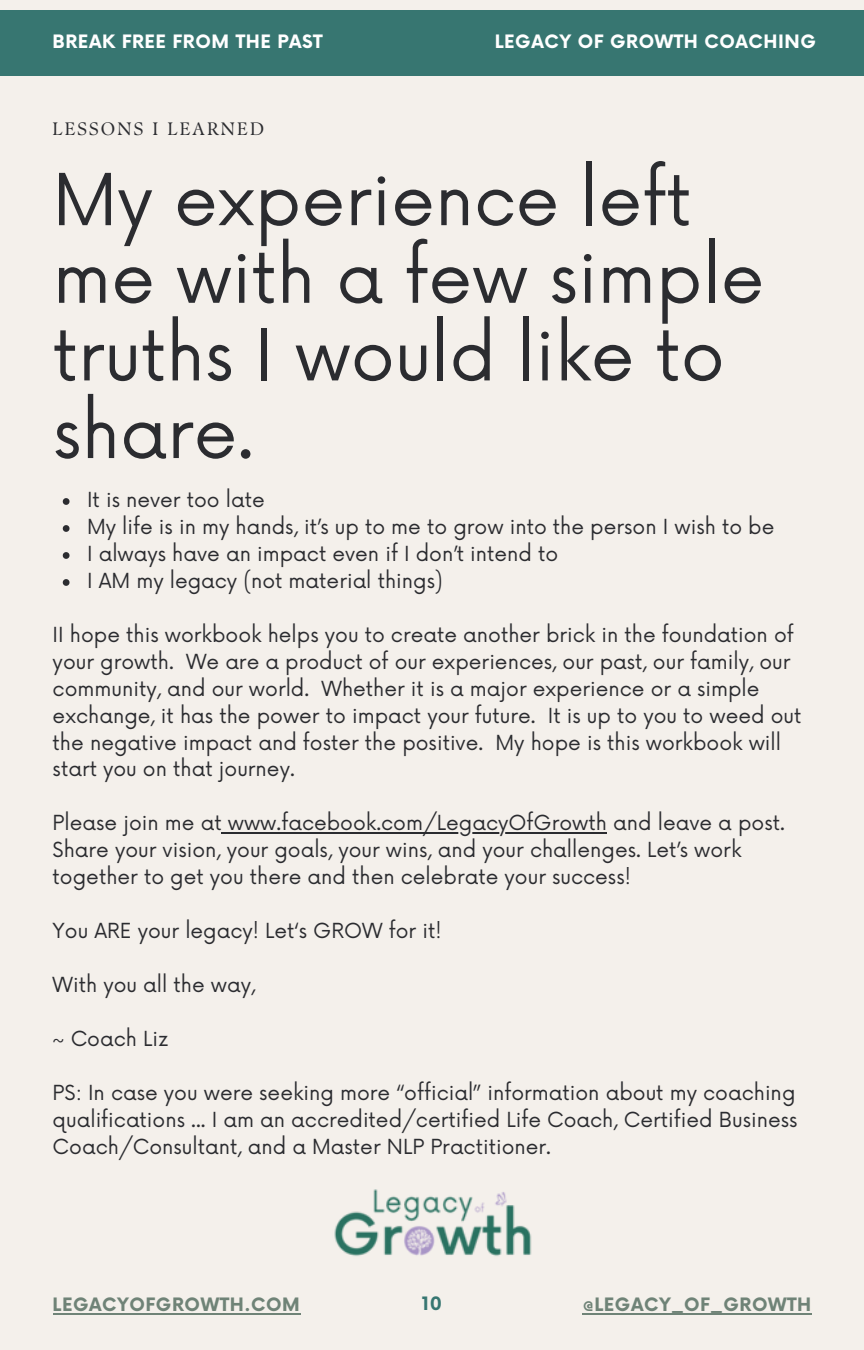
<style>
.page{position:relative;width:864px;height:1350px;background:#f4f0eb}
.page>*{position:absolute;margin:0;border:0;box-sizing:border-box;transform-origin:0 0}
.t1{font:69.75px/77.6px "Now";color:#2b2c30}
.t2{font:20.25px/27px "Now";color:#2b2c30}
.t3{font:700 18px "Now";letter-spacing:.03em;color:#fff}
.t4{font:700 18px "Now";letter-spacing:.03em;color:#6f8377}
.t5{font:18px "TY Serif D";letter-spacing:.12em;color:#2b2c30}
.t6{font:700 18px "Now";color:#377671}
</style>
<div class="page">
<svg style="left:63px;top:498px;width:7px;height:7px"></svg>
<svg style="left:63px;top:525px;width:7px;height:7px"></svg>
<svg style="left:63px;top:552px;width:7px;height:7px"></svg>
<svg style="left:63px;top:579px;width:7px;height:7px"></svg>
<hr style="left:222px;top:832px;width:385px;height:2px;background:#2b2c30">
<img style="left:334px;top:1189px;width:198px;height:68px">
<div style="left:0;top:10px;width:864px;height:66px;background:#377671"></div>
<hr style="left:53px;top:1313px;width:247px;height:1px;background:#6f8377">
<hr style="left:583px;top:1313px;width:229px;height:1px;background:#6f8377">
<h2 class="t3" style="left:53px;top:31px;width:272px">BREAK FREE FROM THE PAST</h2>
<p class="t3" style="left:495px;top:31px;width:323px">LEGACY OF GROWTH COACHING</p>
<h2 class="t5" style="left:53px;top:118px;width:213px">LESSONS I LEARNED</h2>
<h2 class="t1" style="left:53px;top:165px;width:713px">My experience left me with a few simple truths I would like to share.</h2>
<h3 class="t2" style="left:87px;top:487px;width:179px">It is never too late</h3>
<h3 class="t2" style="left:87px;top:514px;width:689px">My life is in my hands, it’s up to me to grow into the person I wish to be</h3>
<p class="t2" style="left:87px;top:541px;width:473px">I always have an impact even if I don’t intend to</p>
<h1 class="t2" style="left:87px;top:568px;width:357px">I AM my legacy (not material things)</h1>
<p class="t2" style="left:53px;top:622px;width:750px">II hope this workbook helps you to create another brick in the foundation of your growth. We are a product of our experiences, our past, our family, our community, and our world. Whether it is a major experience or a simple exchange, it has the power to impact your future. It is up to you to weed out the negative impact and foster the positive. My hope is this workbook will start you on that journey.</p>
<p class="t2" style="left:53px;top:811px;width:734px">Please join me at www.facebook.com/LegacyOfGrowth and leave a post.</p>
<p class="t2" style="left:53px;top:838px;width:690px">Share your vision, your goals, your wins, and your challenges. Let’s work together to get you there and then celebrate your success!</p>
<p class="t2" style="left:53px;top:919px;width:390px">You ARE your legacy! Let‘s GROW for it!</p>
<p class="t2" style="left:53px;top:973px;width:204px">With you all the way,</p>
<h2 class="t2" style="left:53px;top:1027px;width:117px">~ Coach Liz</h2>
<h2 class="t2" style="left:53px;top:1081px;width:746px;text-align:justify">PS: In case you were seeking more “official” information about my coaching qualifications ... I am an accredited/certified Life Coach, Certified Business Coach/Consultant, and a Master NLP Practitioner.</h2>
<h3 class="t4" style="left:53px;top:1295px;width:249px">LEGACYOFGROWTH.COM</h3>
<h3 class="t6" style="left:422px;top:1294px;width:22px">10</h3>
<p class="t4" style="left:583px;top:1295px;width:230px">@LEGACY_OF_GROWTH</p>
</div>
